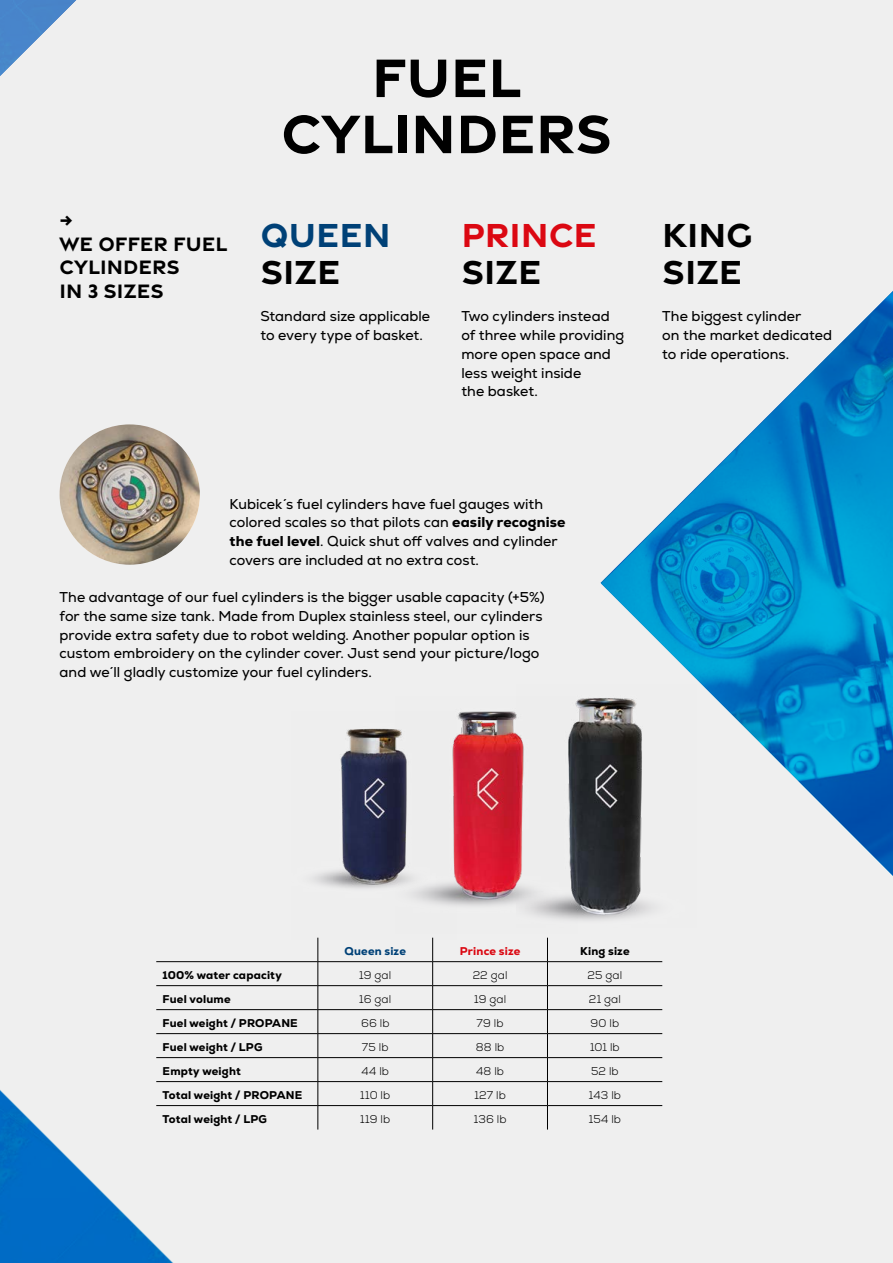
<style>
.page{position:relative;width:893px;height:1263px;background:#fff}
.page>*{position:absolute;margin:0;border:0;box-sizing:border-box;transform-origin:0 0}
.t1{font:700 58.5px/56.1px "Gravesend Sans";letter-spacing:-.005em;color:#000;text-align:center}
.t2{font:700 36px/37.3px "Gravesend Sans";letter-spacing:-.005em;color:#000}
.t3{font:700 36px "Gravesend Sans";letter-spacing:-.005em;color:#db0812}
.t4{font:700 36px "Gravesend Sans";color:#004177}
.t5{font:700 21px/23.2px "Gravesend Sans";color:#000}
.t6{font:800 21px "Nexa";color:#000}
.t7{font:14.25px/18.8px "Nexa";letter-spacing:.005em;color:#000}
.t8{font:800 11.25px "Nexa";letter-spacing:.015em;color:#000}
.t9{font:300 11.25px "Nexa";letter-spacing:.015em;color:#000}
.t10{font:800 11.25px "Nexa";letter-spacing:.015em;color:#db0812}
.t11{font:800 11.25px "Nexa";letter-spacing:.02em;color:#004177}
.s1{font-weight:800}
</style>
<div class="page">
<div style="left:89px;top:0;width:804px;height:1263px;background:#efefef"></div>
<div style="left:0;top:0;width:89px;height:583px;background:#efefef"></div>
<svg style="left:0;top:583px;width:186px;height:680px;fill:#efefef"></svg>
<img style="left:60px;top:424px;width:140px;height:141px;border-radius:70px">
<img style="left:291px;top:712px;width:166px;height:228px">
<img style="left:396px;top:696px;width:181px;height:238px">
<img style="left:517px;top:685px;width:180px;height:243px">
<img style="left:601px;top:291px;width:292px;height:585px">
<hr style="left:156px;top:961px;width:162px;height:1px;background:#000">
<hr style="left:318px;top:961px;width:115px;height:1px;background:#000">
<hr style="left:433px;top:961px;width:114px;height:1px;background:#000">
<hr style="left:547px;top:961px;width:115px;height:1px;background:#000">
<hr style="left:156px;top:985px;width:162px;height:1px;background:#000">
<hr style="left:318px;top:985px;width:115px;height:1px;background:#000">
<hr style="left:433px;top:985px;width:114px;height:1px;background:#000">
<hr style="left:547px;top:985px;width:115px;height:1px;background:#000">
<hr style="left:156px;top:1009px;width:162px;height:1px;background:#000">
<hr style="left:318px;top:1009px;width:115px;height:1px;background:#000">
<hr style="left:433px;top:1009px;width:114px;height:1px;background:#000">
<hr style="left:547px;top:1009px;width:115px;height:1px;background:#000">
<svg style="left:318px;top:938px;width:1px;height:191px"></svg>
<svg style="left:432px;top:938px;width:1px;height:191px"></svg>
<svg style="left:547px;top:938px;width:1px;height:191px"></svg>
<hr style="left:156px;top:1033px;width:162px;height:1px;background:#000">
<hr style="left:318px;top:1033px;width:115px;height:1px;background:#000">
<hr style="left:433px;top:1033px;width:114px;height:1px;background:#000">
<hr style="left:547px;top:1033px;width:115px;height:1px;background:#000">
<hr style="left:156px;top:1057px;width:162px;height:1px;background:#000">
<hr style="left:318px;top:1057px;width:115px;height:1px;background:#000">
<hr style="left:433px;top:1057px;width:114px;height:1px;background:#000">
<hr style="left:547px;top:1057px;width:115px;height:1px;background:#000">
<hr style="left:156px;top:1081px;width:162px;height:1px;background:#000">
<hr style="left:318px;top:1081px;width:115px;height:1px;background:#000">
<hr style="left:433px;top:1081px;width:114px;height:1px;background:#000">
<hr style="left:547px;top:1081px;width:115px;height:1px;background:#000">
<hr style="left:156px;top:1105px;width:162px;height:1px;background:#000">
<hr style="left:318px;top:1105px;width:115px;height:1px;background:#000">
<hr style="left:433px;top:1105px;width:114px;height:1px;background:#000">
<hr style="left:547px;top:1105px;width:115px;height:1px;background:#000">
<h3 class="t6" style="left:60px;top:207px;width:15px">→</h3>
<h3 class="t5" style="left:60px;top:232px;width:170px">WE OFFER FUEL<br>CYLINDERS<br>IN 3 SIZES</h3>
<h1 class="t1" style="left:281px;top:47px;width:333px">FUEL<br>CYLINDERS</h1>
<h2 class="t4" style="left:260px;top:211px;width:132px">QUEEN</h2>
<h2 class="t2" style="left:260px;top:252px;width:81px">SIZE</h2>
<p class="t7" style="left:260px;top:307px;width:171px">Standard size applicable to every type of basket.</p>
<h2 class="t3" style="left:461px;top:211px;width:137px">PRINCE</h2>
<h2 class="t2" style="left:461px;top:252px;width:81px">SIZE</h2>
<p class="t7" style="left:461px;top:307px;width:164px">Two cylinders instead of three while providing more open space and less weight inside<br>the basket.</p>
<h2 class="t2" style="left:662px;top:214px;width:92px">KING<br>SIZE</h2>
<p class="t7" style="left:662px;top:307px;width:171px">The biggest cylinder<br>on the market dedicated to ride operations.</p>
<p class="t7" style="left:230px;top:494px;width:337px">Kubicek´s fuel cylinders have fuel gauges with colored scales so that pilots can <span class="s1">easily recognise the fuel level</span>. Quick shut off valves and cylinder covers are included at no extra cost.</p>
<p class="t7" style="left:60px;top:588px;width:486px">The advantage of our fuel cylinders is the bigger usable capacity (+5%) for the same size tank. Made from Duplex stainless steel, our cylinders provide extra safety due to robot welding. Another popular option is custom embroidery on the cylinder cover. Just send your picture/logo and we´ll gladly customize your fuel cylinders.</p>
<p class="t11" style="left:345px;top:944px;width:63px">Queen size</p>
<p class="t10" style="left:460px;top:944px;width:62px">Prince size</p>
<p class="t8" style="left:580px;top:944px;width:51px">King size</p>
<p class="t8" style="left:163px;top:968px;width:121px">100% water capacity</p>
<p class="t9" style="left:359px;top:968px;width:34px">19 gal</p>
<p class="t9" style="left:473px;top:968px;width:36px">22 gal</p>
<p class="t9" style="left:588px;top:968px;width:36px">25 gal</p>
<p class="t8" style="left:163px;top:992px;width:69px">Fuel volume</p>
<p class="t9" style="left:359px;top:992px;width:33px">16 gal</p>
<p class="t9" style="left:474px;top:992px;width:34px">19 gal</p>
<p class="t9" style="left:589px;top:992px;width:34px">21 gal</p>
<p class="t8" style="left:163px;top:1016px;width:137px">Fuel weight / PROPANE</p>
<p class="t9" style="left:361px;top:1016px;width:30px">66 lb</p>
<p class="t9" style="left:477px;top:1016px;width:28px">79 lb</p>
<p class="t9" style="left:590px;top:1016px;width:30px">90 lb</p>
<p class="t8" style="left:163px;top:1040px;width:101px">Fuel weight / LPG</p>
<p class="t9" style="left:362px;top:1040px;width:28px">75 lb</p>
<p class="t9" style="left:476px;top:1040px;width:30px">88 lb</p>
<p class="t9" style="left:590px;top:1040px;width:31px">101 lb</p>
<p class="t8" style="left:163px;top:1064px;width:80px">Empty weight</p>
<p class="t9" style="left:361px;top:1064px;width:29px">44 lb</p>
<p class="t9" style="left:476px;top:1064px;width:29px">48 lb</p>
<p class="t9" style="left:591px;top:1064px;width:29px">52 lb</p>
<p class="t8" style="left:163px;top:1088px;width:141px">Total weight / PROPANE</p>
<p class="t9" style="left:360px;top:1088px;width:32px">110 lb</p>
<p class="t9" style="left:474px;top:1088px;width:33px">127 lb</p>
<p class="t9" style="left:589px;top:1088px;width:34px">143 lb</p>
<p class="t8" style="left:163px;top:1112px;width:106px">Total weight / LPG</p>
<p class="t9" style="left:360px;top:1112px;width:32px">119 lb</p>
<p class="t9" style="left:474px;top:1112px;width:34px">136 lb</p>
<p class="t9" style="left:589px;top:1112px;width:34px">154 lb</p>
</div>
